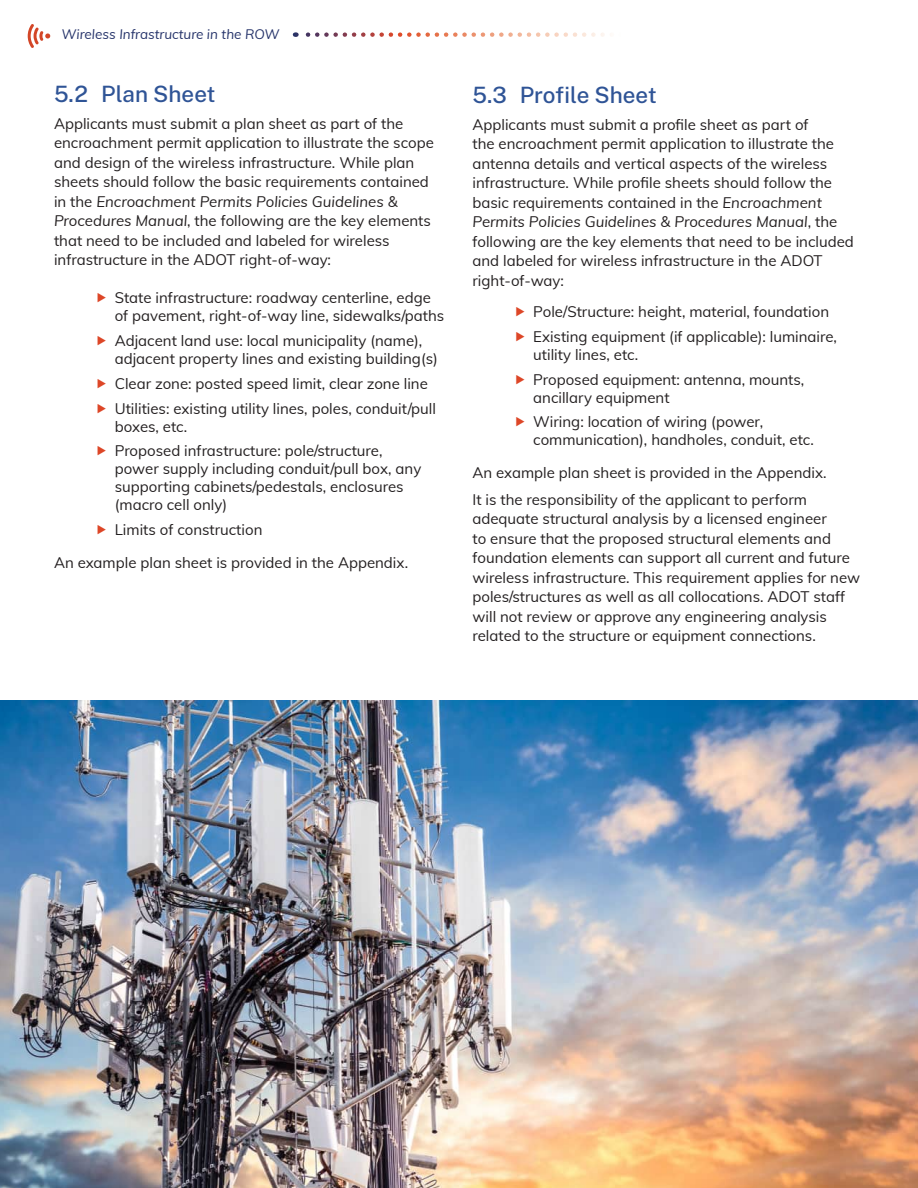
<style>
.page{position:relative;width:918px;height:1188px;background:#fff}
.page>*{position:absolute;margin:0;border:0;box-sizing:border-box;transform-origin:0 0}
.h2_Main_Content{font:500 22.5px "Public Sans";color:#2f5496}
.Body{font:15px/19.5px "Muli";color:#231f20}
.t1{font:italic 13.5px "Muli";color:#243269}
.s1{font-style:italic}
</style>
<div class="page">
<svg style="left:28px;top:24px;width:22px;height:24px"></svg>
<svg style="left:295px;top:32px;width:310px;height:5px"></svg>
<img style="left:0;top:701px;width:918px;height:487px">
<p class="t1" style="left:62px;top:25px;width:220px">Wireless Infrastructure in the ROW</p>
<h3 class="h2_Main_Content" style="left:54px;top:78px;width:163px">5.2 Plan Sheet</h3>
<p class="Body" style="left:54px;top:113px;width:381px">Applicants must submit a plan sheet as part of the encroachment permit application to illustrate the scope and design of the wireless infrastructure. While plan sheets should follow the basic requirements contained in the <span class="s1">Encroachment Permits Policies Guidelines &amp; Procedures Manual</span>, the following are the key elements that need to be included and labeled for wireless infrastructure in the ADOT right-of-way:</p>
<p class="Body" style="left:115px;top:288px;width:331px;line-height:18px">State infrastructure: roadway centerline, edge of pavement, right-of-way line, sidewalks/paths</p>
<p class="Body" style="left:115px;top:331px;width:325px;line-height:18px">Adjacent land use: local municipality (name), adjacent property lines and existing building(s)</p>
<p class="Body" style="left:115px;top:373px;width:315px">Clear zone: posted speed limit, clear zone line</p>
<p class="Body" style="left:115px;top:399px;width:323px;line-height:18px">Utilities: existing utility lines, poles, conduit/pull boxes, etc.</p>
<p class="Body" style="left:115px;top:441px;width:308px;line-height:18px">Proposed infrastructure: pole/structure, power supply including conduit/pull box, any supporting cabinets/pedestals, enclosures (macro cell only)</p>
<p class="Body" style="left:115px;top:519px;width:149px">Limits of construction</p>
<p class="Body" style="left:54px;top:552px;width:356px">An example plan sheet is provided in the Appendix.</p>
<h3 class="h2_Main_Content" style="left:472px;top:79px;width:186px">5.3 Profile Sheet</h3>
<p class="Body" style="left:472px;top:114px;width:383px">Applicants must submit a profile sheet as part of<br>the encroachment permit application to illustrate the antenna details and vertical aspects of the wireless infrastructure. While profile sheets should follow the basic requirements contained in the <span class="s1">Encroachment Permits Policies Guidelines &amp; Procedures Manual</span>, the following are the key elements that need to be included and labeled for wireless infrastructure in the ADOT right-of-way:</p>
<p class="Body" style="left:533px;top:301px;width:297px">Pole/Structure: height, material, foundation</p>
<p class="Body" style="left:533px;top:327px;width:305px;line-height:18px">Existing equipment (if applicable): luminaire, utility lines, etc.</p>
<p class="Body" style="left:533px;top:370px;width:273px;line-height:18px">Proposed equipment: antenna, mounts, ancillary equipment</p>
<p class="Body" style="left:533px;top:412px;width:282px;line-height:18px">Wiring: location of wiring (power, communication), handholes, conduit, etc.</p>
<p class="Body" style="left:472px;top:463px;width:356px">An example plan sheet is provided in the Appendix.</p>
<p class="Body" style="left:472px;top:489px;width:389px">It is the responsibility of the applicant to perform adequate structural analysis by a licensed engineer<br>to ensure that the proposed structural elements and foundation elements can support all current and future wireless infrastructure. This requirement applies for new poles/structures as well as all collocations. ADOT staff will not review or approve any engineering analysis related to the structure or equipment connections.</p>
</div>
